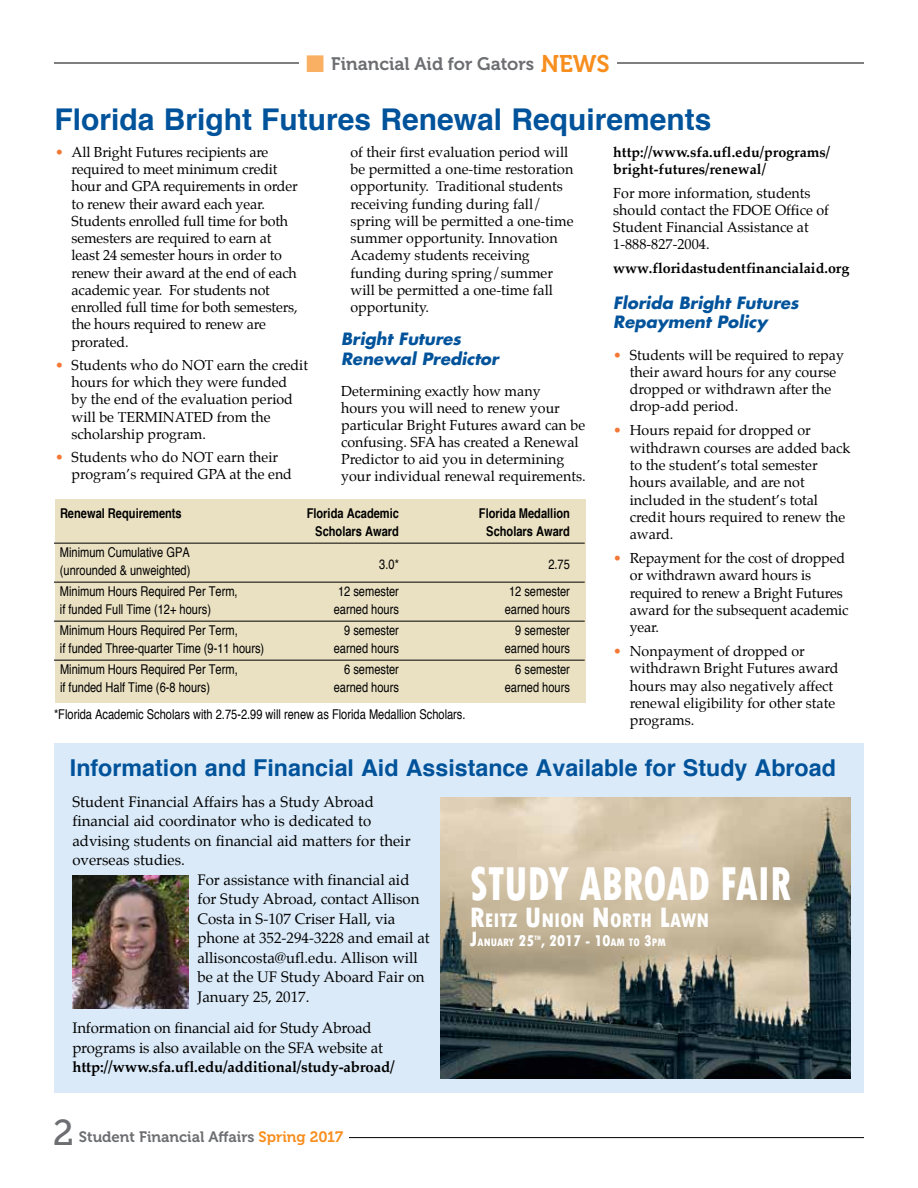
<style>
.page{position:relative;width:918px;height:1188px;background:#fff}
.page>*{position:absolute;margin:0;border:0;box-sizing:border-box;transform-origin:0 0}
.t1{font:800 condensed 49.95px "Tw Cen";color:#fff;scale:.83 1}
.t2{font:36px "Museo Slab 500";color:#6d6e71}
.t3{font:700 30px "Helvetica";color:#00539b}
.t4{font:700 23.25px "Helvetica";color:#00539b}
.t5{font:800 condensed 20.7px "Tw Cen";color:#fff}
.t6{font:18px "Museo 700";color:#6d6e71}
.t7{font:italic 700 16.5px/19.8px "Futura LT";color:#00539b}
.t8{font:800 condensed 16.35px "Tw Cen";color:#fff}
.t9{font:15px/19.5px "Palatino";color:#000}
.t10{font:700 15px "Palatino";letter-spacing:-.01em;color:#000}
.t11{font:15px "Museo 700";color:#6d6e71}
.t12{font:14.25px/17.2px "Palatino";color:#000}
.t13{font:700 14.25px/17.1px "Palatino";color:#000}
.t14{font:700 14.25px "Palatino Linotype";color:#000}
.t15{font:condensed 13.5px/21px "Helvetica";color:#000}
.t16{font:700 condensed 13.5px "Helvetica";color:#000}
.t17{font:800 condensed 11.4px "Tw Cen";color:#fff}
.t18{font:800 condensed 6.6px "Tw Cen";color:#fff}
.s1{color:#f9b062}
.s2{font-size:24px;color:#f78e1e}
.s3{color:#f47735}
.s4{color:#f78e1e}
.s5{font-size:29.4px}
.s6{font-size:21.75px}
.s7{font-size:16.35px}
.s8{font-size:11.4px}
</style>
<div class="page">
<div style="left:54px;top:743px;width:810px;height:350px;background:#daeaf8"></div>
<hr style="left:54px;top:63px;width:810px;height:1px;background:#000">
<div style="left:299px;top:52px;width:318px;height:31px;background:#fff"></div>
<hr style="left:54px;top:1137px;width:810px;height:1px;background:#000">
<div style="left:56px;top:499px;width:530px;height:204px;background:#eae1c3"></div>
<hr style="left:54px;top:543px;width:531px;height:1px;background:#000">
<hr style="left:54px;top:582px;width:531px;height:1px;background:#000">
<hr style="left:54px;top:621px;width:531px;height:1px;background:#000">
<hr style="left:54px;top:660px;width:531px;height:1px;background:#000">
<div style="left:54px;top:1125px;width:294px;height:59px;background:#fff"></div>
<img style="left:73px;top:875px;width:115px;height:133px">
<img style="left:441px;top:797px;width:409px;height:282px">
<p class="t6" style="left:306px;top:54px;width:305px"><span class="s1">■</span> Financial Aid for Gators <span class="s2">NEWS</span></p>
<h3 class="t3" style="left:55px;top:95px;width:658px">Florida Bright Futures Renewal Requirements</h3>
<p class="t12" style="left:351px;top:143px;width:224px">of their first evaluation period will be permitted a one-time restoration opportunity. Traditional students receiving funding during fall/ spring will be permitted a one-time summer opportunity. Innovation<br>Academy students receiving funding during spring/summer will be permitted a one-time fall opportunity.</p>
<p class="t13" style="left:613px;top:143px;width:218px">http://www.sfa.ufl.edu/programs/ bright-futures/renewal/</p>
<p class="t12" style="left:72px;top:143px;width:228px;text-indent:-17px"><span class="s3">•</span> All Bright Futures recipients are required to meet minimum credit hour and GPA requirements in order to renew their award each year.<br>Students enrolled full time for both semesters are required to earn at least 24 semester hours in order to renew their award at the end of each academic year. For students not enrolled full time for both semesters, the hours required to renew are prorated.</p>
<p class="t12" style="left:72px;top:356px;width:238px;text-indent:-17px"><span class="s3">•</span> Students who do NOT earn the credit hours for which they were funded<br>by the end of the evaluation period will be TERMINATED from the scholarship program.</p>
<p class="t12" style="left:72px;top:449px;width:222px;text-indent:-17px"><span class="s3">•</span> Students who do NOT earn their program’s required GPA at the end</p>
<p class="t12" style="left:613px;top:184px;width:217px">For more information, students should contact the FDOE Office of<br>Student Financial Assistance at<br>1-888-827-2004.</p>
<p class="t14" style="left:613px;top:258px;width:238px">www.floridastudentfinancialaid.org</p>
<p class="t7" style="left:613px;top:292px;width:187px">Florida Bright Futures<br>Repayment Policy</p>
<p class="t12" style="left:630px;top:346px;width:216px;text-indent:-17px"><span class="s3">•</span> Students will be required to repay their award hours for any course dropped or withdrawn after the drop-add period.</p>
<p class="t12" style="left:630px;top:422px;width:222px;text-indent:-17px"><span class="s3">•</span> Hours repaid for dropped or withdrawn courses are added back to the student’s total semester hours available, and are not included in the student’s total credit hours required to renew the award.</p>
<p class="t12" style="left:630px;top:549px;width:220px;text-indent:-17px"><span class="s3">•</span> Repayment for the cost of dropped or withdrawn award hours is required to renew a Bright Futures award for the subsequent academic year.</p>
<p class="t12" style="left:630px;top:643px;width:210px;text-indent:-17px"><span class="s3">•</span> Nonpayment of dropped or withdrawn Bright Futures award hours may also negatively affect renewal eligibility for other state programs.</p>
<p class="t7" style="left:341px;top:328px;width:159px">Bright Futures<br>Renewal Predictor</p>
<p class="t12" style="left:341px;top:382px;width:246px">Determining exactly how many<br>hours you will need to renew your particular Bright Futures award can be confusing. SFA has created a Renewal Predictor to aid you in determining your individual renewal requirements.</p>
<p class="t16" style="left:60px;top:505px;width:123px">Renewal Requirements</p>
<p class="t16" style="left:307px;top:505px;width:94px">Florida Academic</p>
<p class="t16" style="left:479px;top:505px;width:93px">Florida Medallion</p>
<p class="t16" style="left:315px;top:523px;width:85px">Scholars Award</p>
<p class="t16" style="left:486px;top:523px;width:85px">Scholars Award</p>
<p class="t15" style="left:60px;top:541px;width:131px">Minimum Cumulative GPA</p>
<p class="t15" style="left:379px;top:553px;width:21px">3.0*</p>
<p class="t15" style="left:548px;top:553px;width:23px">2.75</p>
<p class="t15" style="left:60px;top:559px;width:179px">(unrounded &amp; unweighted)<br>Minimum Hours Required Per Term,</p>
<p class="t15" style="left:338px;top:580px;width:62px">12 semester</p>
<p class="t15" style="left:509px;top:580px;width:62px">12 semester</p>
<p class="t15" style="left:60px;top:598px;width:153px">if funded Full Time (12+ hours)</p>
<p class="t15" style="left:334px;top:598px;width:67px">earned hours</p>
<p class="t15" style="left:505px;top:598px;width:67px">earned hours</p>
<p class="t15" style="left:60px;top:619px;width:179px">Minimum Hours Required Per Term,</p>
<p class="t15" style="left:344px;top:619px;width:56px">9 semester</p>
<p class="t15" style="left:515px;top:619px;width:56px">9 semester</p>
<p class="t15" style="left:60px;top:637px;width:206px">if funded Three-quarter Time (9-11 hours)</p>
<p class="t15" style="left:334px;top:637px;width:67px">earned hours</p>
<p class="t15" style="left:505px;top:637px;width:67px">earned hours</p>
<p class="t15" style="left:60px;top:658px;width:179px">Minimum Hours Required Per Term,</p>
<p class="t15" style="left:344px;top:658px;width:56px">6 semester</p>
<p class="t15" style="left:515px;top:658px;width:56px">6 semester</p>
<p class="t15" style="left:60px;top:676px;width:152px">if funded Half Time (6-8 hours)</p>
<p class="t15" style="left:334px;top:676px;width:67px">earned hours</p>
<p class="t15" style="left:505px;top:676px;width:67px">earned hours</p>
<p class="t15" style="left:54px;top:703px;width:413px">*Florida Academic Scholars with 2.75-2.99 will renew as Florida Medallion Scholars.</p>
<h3 class="t4" style="left:70px;top:749px;width:768px">Information and Financial Aid Assistance Available for Study Abroad</h3>
<p class="t9" style="left:72px;top:792px;width:303px">Student Financial Affairs has a Study Abroad</p>
<p class="t9" style="left:72px;top:811px;width:300px">financial aid coordinator who is dedicated to</p>
<p class="t9" style="left:72px;top:831px;width:340px">advising students on financial aid matters for their</p>
<p class="t9" style="left:72px;top:850px;width:114px">overseas studies.</p>
<p class="t9" style="left:197px;top:870px;width:214px">For assistance with financial aid</p>
<p class="t9" style="left:197px;top:889px;width:224px">for Study Abroad, contact Allison</p>
<p class="t9" style="left:197px;top:909px;width:199px">Costa in S-107 Criser Hall, via</p>
<p class="t9" style="left:197px;top:928px;width:234px">phone at 352-294-3228 and email at</p>
<p class="t9" style="left:197px;top:948px;width:222px">allisoncosta@ufl.edu. Allison will</p>
<p class="t9" style="left:197px;top:967px;width:229px">be at the UF Study Aboard Fair on</p>
<p class="t9" style="left:197px;top:987px;width:114px">January 25, 2017.</p>
<p class="t9" style="left:72px;top:1018px;width:312px">Information on financial aid for Study Abroad programs is also available on the SFA website at</p>
<p class="t10" style="left:72px;top:1054px;width:324px">http://www.sfa.ufl.edu/additional/study-abroad/</p>
<h2 class="t2" style="left:53px;top:1113px;width:23px">2</h2>
<p class="t11" style="left:79px;top:1128px;width:266px">Student Financial Affairs <span class="s4">Spring 2017</span></p>
<h1 class="t1" style="left:470px;top:855px;width:389px">STUDY ABROAD FAIR</h1>
<h3 class="t5" style="left:470px;top:909px;width:241px"><span class="s5">R</span>EITZ <span class="s5">U</span>NION <span class="s5">N</span>ORTH <span class="s5">L</span>AWN</h3>
<p class="t17" style="left:470px;top:935px;width:66px"><span class="s6">J</span>ANUARY <span class="s7">25</span></p>
<p class="t18" style="left:534px;top:934px;width:8px">TH</p>
<p class="t8" style="left:541px;top:931px;width:127px">, 2017 - 10<span class="s8">AM TO</span> 3<span class="s8">PM</span></p>
</div>
